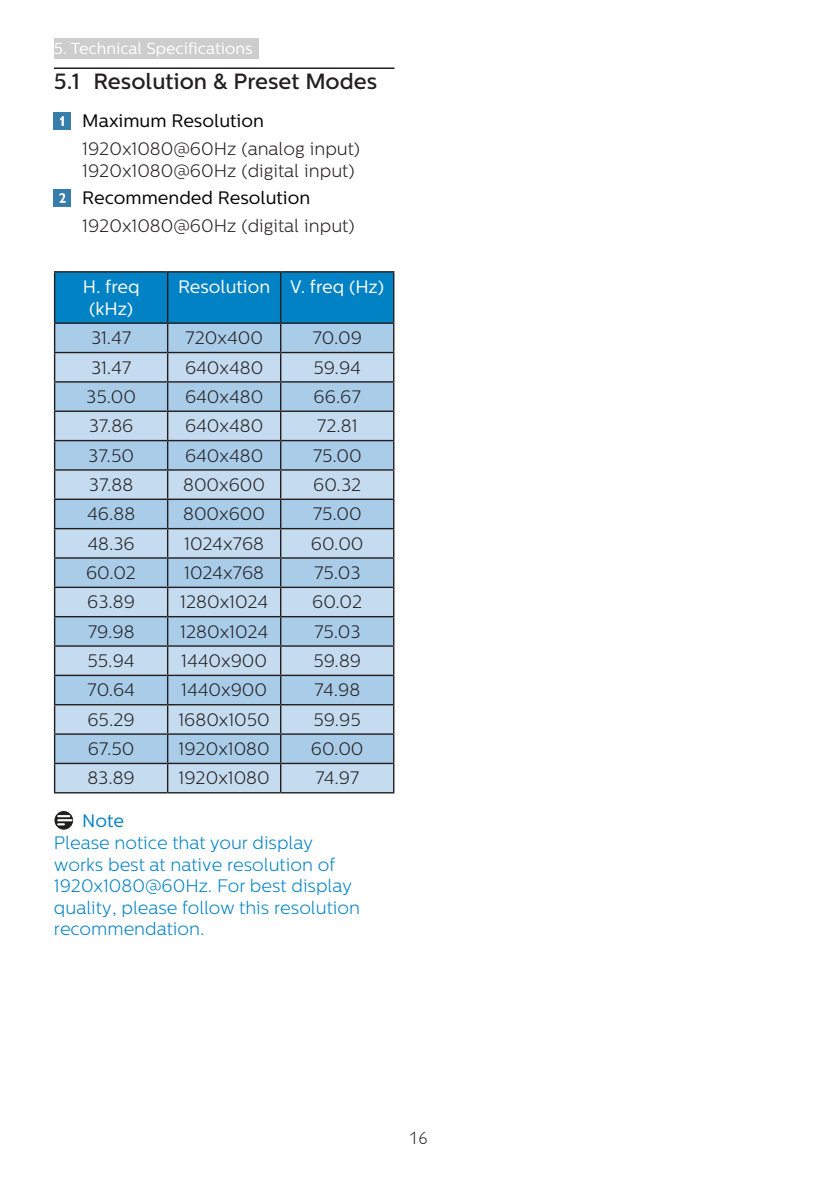
<style>
.page{position:relative;width:840px;height:1191px;background:#fff}
.page>*{position:absolute;margin:0;border:0;box-sizing:border-box;transform-origin:0 0}
.t1{font:500 22px "Centrale Sans";color:#231f20}
.Body_Text{font:300 18px "Centrale Sans";color:#231f20}
.Note_body{font:300 18px/21.6px "Centrale Sans";color:#0082c5}
.Heading_4{font:18px "Centrale Sans";color:#000}
.t2{font:18px/22px "Centrale Sans";color:#fff;text-align:center}
.Heading_4-2{font:18px "Centrale Sans";color:#0082c5}
.t3{font:300 18px "Gill Alt One";color:#231f20}
.t4{font:16px "Centrale Sans";color:#fff}
</style>
<div class="page">
<div style="left:54px;top:38px;width:205px;height:20px;background:#cdcdcd"></div>
<hr style="left:54px;top:67px;width:340px;height:2px;background:#231f20">
<div style="left:54px;top:112px;width:17px;height:17px;background:#377eac"></div>
<svg style="left:60px;top:116px;width:4px;height:10px"></svg>
<div style="left:54px;top:189px;width:17px;height:17px;background:#377eac"></div>
<svg style="left:59px;top:193px;width:7px;height:10px"></svg>
<hr style="left:54px;top:271px;width:113px;height:1px;background:#231f20">
<hr style="left:167px;top:271px;width:113px;height:1px;background:#231f20">
<hr style="left:280px;top:271px;width:114px;height:1px;background:#231f20">
<svg style="left:54px;top:272px;width:340px;height:520px;background:#9dc2dd"></svg>
<hr style="left:54px;top:792px;width:113px;height:1px;background:#231f20">
<hr style="left:167px;top:792px;width:113px;height:1px;background:#231f20">
<hr style="left:280px;top:792px;width:114px;height:1px;background:#231f20">
<svg style="left:54px;top:810px;width:20px;height:20px"></svg>
<div style="left:54px;top:810px;width:20px;height:20px;border:1px solid #fff;border-radius:50%"></div>
<svg style="left:58px;top:815px;width:13px;height:10px"></svg>
<p class="t4" style="left:54px;top:39px;width:200px">5. Technical Specifications</p>
<p class="t1" style="left:54px;top:68px;width:324px">5.1 Resolution &amp; Preset Modes</p>
<p class="Heading_4" style="left:82px;top:110px;width:183px">Maximum Resolution</p>
<p class="Body_Text" style="left:82px;top:139px;width:279px">1920x1080@60Hz (analog input)</p>
<p class="Body_Text" style="left:82px;top:161px;width:273px">1920x1080@60Hz (digital input)</p>
<p class="Heading_4" style="left:82px;top:187px;width:229px">Recommended Resolution</p>
<p class="Body_Text" style="left:82px;top:216px;width:273px">1920x1080@60Hz (digital input)</p>
<p class="t2" style="left:83px;top:276px;width:58px">H. freq (kHz)</p>
<p class="t2" style="left:178px;top:276px;width:94px">Resolution</p>
<p class="t2" style="left:290px;top:276px;width:95px">V. freq (Hz)</p>
<p class="Body_Text" style="left:91px;top:328px;width:42px">31.47</p>
<p class="Body_Text" style="left:185px;top:328px;width:79px">720x400</p>
<p class="Body_Text" style="left:312px;top:328px;width:51px">70.09</p>
<p class="Body_Text" style="left:91px;top:357px;width:42px">31.47</p>
<p class="Body_Text" style="left:185px;top:357px;width:80px">640x480</p>
<p class="Body_Text" style="left:313px;top:357px;width:49px">59.94</p>
<p class="Body_Text" style="left:86px;top:386px;width:51px">35.00</p>
<p class="Body_Text" style="left:185px;top:386px;width:80px">640x480</p>
<p class="Body_Text" style="left:313px;top:386px;width:49px">66.67</p>
<p class="Body_Text" style="left:89px;top:416px;width:46px">37.86</p>
<p class="Body_Text" style="left:185px;top:416px;width:80px">640x480</p>
<p class="Body_Text" style="left:317px;top:416px;width:42px">72.81</p>
<p class="Body_Text" style="left:88px;top:445px;width:47px">37.50</p>
<p class="Body_Text" style="left:185px;top:445px;width:80px">640x480</p>
<p class="Body_Text" style="left:312px;top:445px;width:51px">75.00</p>
<p class="Body_Text" style="left:89px;top:474px;width:46px">37.88</p>
<p class="Body_Text" style="left:183px;top:474px;width:83px">800x600</p>
<p class="Body_Text" style="left:313px;top:474px;width:50px">60.32</p>
<p class="Body_Text" style="left:87px;top:504px;width:50px">46.88</p>
<p class="Body_Text" style="left:183px;top:504px;width:83px">800x600</p>
<p class="Body_Text" style="left:312px;top:504px;width:51px">75.00</p>
<p class="Body_Text" style="left:87px;top:533px;width:49px">48.36</p>
<p class="Body_Text" style="left:184px;top:533px;width:81px">1024x768</p>
<p class="Body_Text" style="left:311px;top:533px;width:54px">60.00</p>
<p class="Body_Text" style="left:86px;top:562px;width:52px">60.02</p>
<p class="Body_Text" style="left:184px;top:562px;width:81px">1024x768</p>
<p class="Body_Text" style="left:314px;top:562px;width:48px">75.03</p>
<p class="Body_Text" style="left:87px;top:592px;width:49px">63.89</p>
<p class="Body_Text" style="left:180px;top:592px;width:89px">1280x1024</p>
<p class="Body_Text" style="left:312px;top:592px;width:52px">60.02</p>
<p class="Body_Text" style="left:88px;top:621px;width:48px">79.98</p>
<p class="Body_Text" style="left:180px;top:621px;width:89px">1280x1024</p>
<p class="Body_Text" style="left:314px;top:621px;width:48px">75.03</p>
<p class="Body_Text" style="left:87px;top:650px;width:49px">55.94</p>
<p class="Body_Text" style="left:181px;top:650px;width:87px">1440x900</p>
<p class="Body_Text" style="left:313px;top:650px;width:49px">59.89</p>
<p class="Body_Text" style="left:87px;top:680px;width:49px">70.64</p>
<p class="Body_Text" style="left:181px;top:680px;width:87px">1440x900</p>
<p class="Body_Text" style="left:314px;top:680px;width:47px">74.98</p>
<p class="Body_Text" style="left:87px;top:709px;width:49px">65.29</p>
<p class="Body_Text" style="left:178px;top:709px;width:93px">1680x1050</p>
<p class="Body_Text" style="left:313px;top:709px;width:49px">59.95</p>
<p class="Body_Text" style="left:88px;top:738px;width:48px">67.50</p>
<p class="Body_Text" style="left:178px;top:738px;width:93px">1920x1080</p>
<p class="Body_Text" style="left:311px;top:738px;width:54px">60.00</p>
<p class="Body_Text" style="left:87px;top:768px;width:49px">83.89</p>
<p class="Body_Text" style="left:178px;top:768px;width:93px">1920x1080</p>
<p class="Body_Text" style="left:315px;top:768px;width:46px">74.97</p>
<p class="Heading_4-2" style="left:82px;top:810px;width:43px">Note</p>
<p class="Note_body" style="left:54px;top:832px;width:307px">Please notice that your display works best at native resolution of<br>1920x1080@60Hz. For best display quality, please follow this resolution recommendation.</p>
<p class="t3" style="left:409px;top:1128px;width:19px">16</p>
</div>
